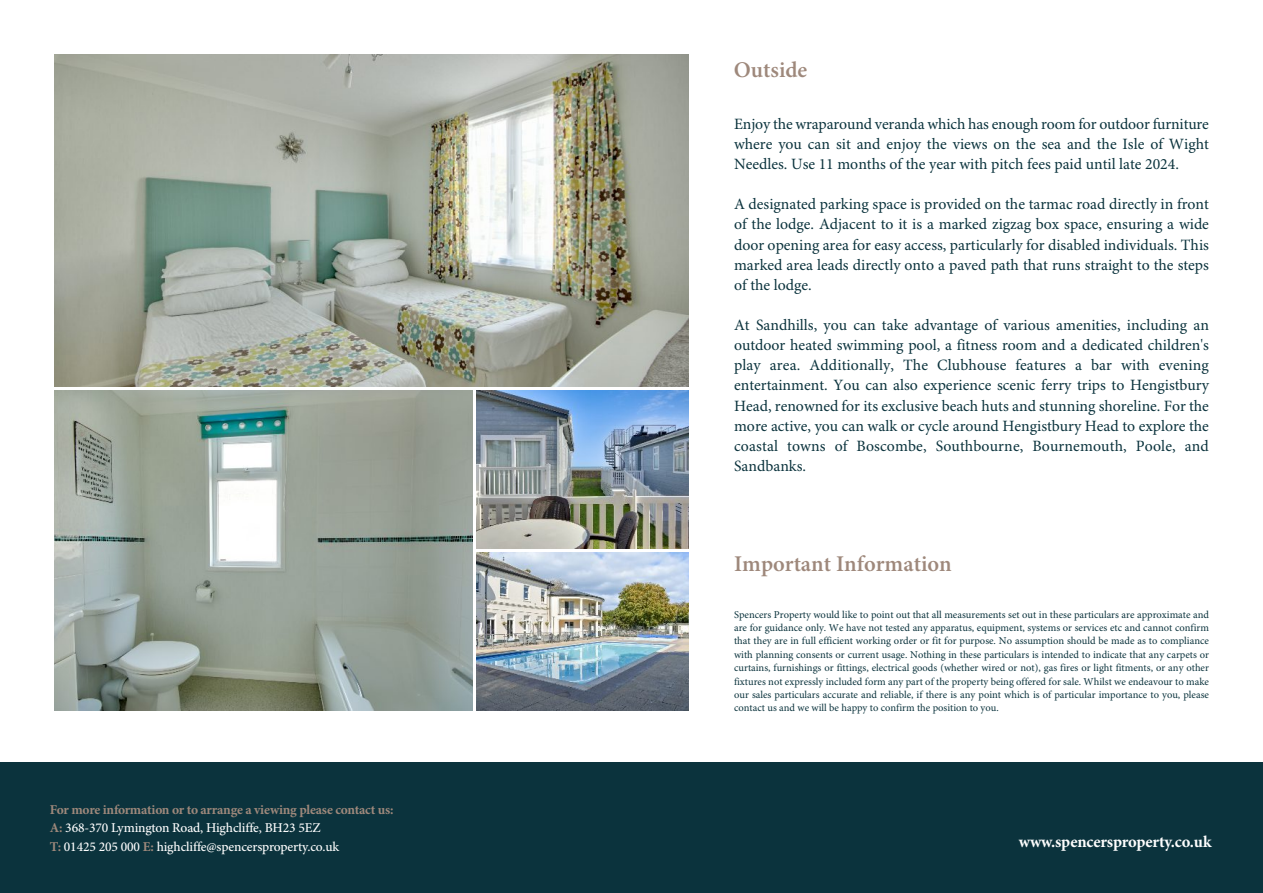
<style>
.page{position:relative;width:1263px;height:893px;background:#fff}
.page>*{position:absolute;margin:0;border:0;box-sizing:border-box;transform-origin:0 0}
.t1{font:600 22.5px "Minion Pro";color:#9e887b}
.t2{font:700 16.5px "Minion Pro";letter-spacing:-.01em;color:#fefefe}
.t3{font:15.75px/20.1px "Minion Pro";color:#0b333d;text-align:justify}
.t4{font:500 13.5px/18.3px "Minion Pro";letter-spacing:-.01em;color:#fefefe}
.t5{font:10.5px/13.4px "Minion Pro";color:#0b333d;text-align:justify}
.s1{font-weight:700;color:#9e887b}
.s2{font-weight:700;color:#9f897c}
</style>
<div class="page">
<div style="left:0;top:762px;width:1263px;height:131px;background:#0b333d"></div>
<img style="left:54px;top:54px;width:634px;height:332px">
<img style="left:477px;top:391px;width:211px;height:157px">
<img style="left:477px;top:552px;width:211px;height:158px">
<img style="left:54px;top:391px;width:418px;height:319px">
<p class="t4" style="left:50px;top:802px;width:345px"><span class="s1">For more information or to arrange a viewing please co</span><span class="s2">ntact us:<br></span><span class="s1">A:</span> 368-370 Lymington Road, Highcliffe, BH23 5EZ<br><span class="s1">T:</span> 01425 205 000 <span class="s1">E:</span> highcliffe@spencersproperty.co.uk</p>
<h1 class="t1" style="left:734px;top:60px;width:75px">Outside</h1>
<p class="t3" style="left:734px;top:115px;width:476px">Enjoy the wraparound veranda which has enough room for outdoor furniture where you can sit and enjoy the views on the sea and the Isle of Wight Needles. Use 11 months of the year with pitch fees paid until late 2024.</p>
<p class="t3" style="left:734px;top:196px;width:476px">A designated parking space is provided on the tarmac road directly in front of the lodge. Adjacent to it is a marked zigzag box space, ensuring a wide door opening area for easy access, particularly for disabled individuals. This marked area leads directly onto a paved path that runs straight to the steps of the lodge.</p>
<p class="t3" style="left:734px;top:316px;width:476px">At Sandhills, you can take advantage of various amenities, including an outdoor heated swimming pool, a fitness room and a dedicated children's play area. Additionally, The Clubhouse features a bar with evening entertainment. You can also experience scenic ferry trips to Hengistbury Head, renowned for its exclusive beach huts and stunning shoreline. For the more active, you can walk or cycle around Hengistbury Head to explore the coastal towns of Boscombe, Southbourne, Bournemouth, Poole, and Sandbanks.</p>
<h1 class="t1" style="left:734px;top:554px;width:219px">Important Information</h1>
<p class="t5" style="left:734px;top:608px;width:476px">Spencers Property would like to point out that all measurements set out in these particulars are approximate and are for guidance only. We have not tested any apparatus, equipment, systems or services etc and cannot confirm that they are in full efficient working order or fit for purpose. No assumption should be made as to compliance with planning consents or current usage. Nothing in these particulars is intended to indicate that any carpets or curtains, furnishings or fittings, electrical goods (whether wired or not), gas fires or light fitments, or any other fixtures not expressly included form any part of the property being offered for sale. Whilst we endeavour to make our sales particulars accurate and reliable, if there is any point which is of particular importance to you, please contact us and we will be happy to confirm the position to you.</p>
<p class="t2" style="left:1019px;top:835px;width:194px">www.spencersproperty.co.uk</p>
</div>
